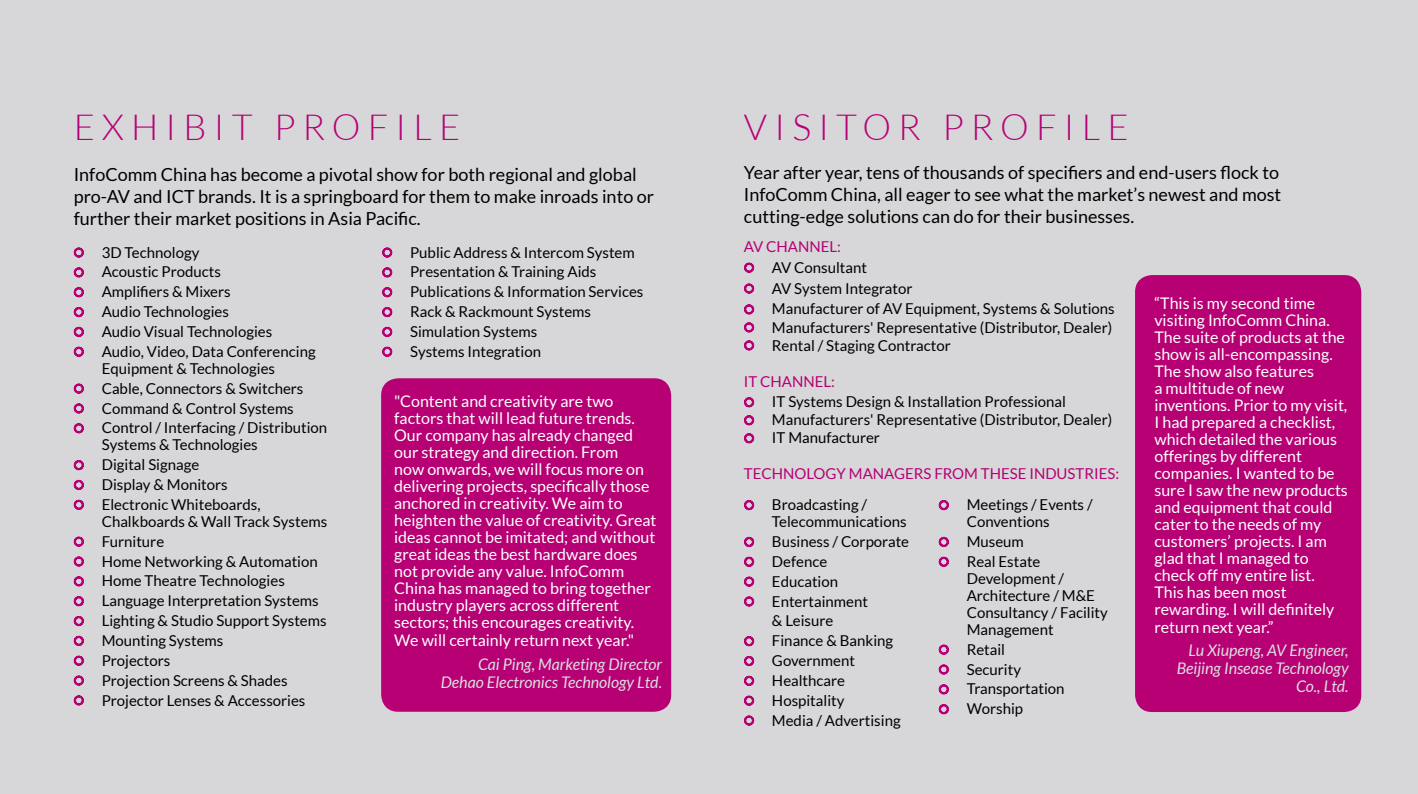
<style>
.page{position:relative;width:1418px;height:794px;background:#fff}
.page>*{position:absolute;margin:0;border:0;box-sizing:border-box;transform-origin:0 0}
.t1{font:300 36px "Lato";letter-spacing:.2em;color:#b60074}
.t2{font:18px/22px "Lato";color:#000}
.t3{font:16px/17px "Lato";color:#fff}
.t4{font:italic 16px/18px "Lato";color:#dedfe0;text-align:right}
.t5{font:15px/19.8px "Lato";color:#000}
.t6{font:15px "Lato";color:#b60074}
</style>
<div class="page">
<div style="left:0;top:0;width:1417px;height:794px;background:#d7d7d9"></div>
<div style="left:381px;top:378px;width:290px;height:333px;background:#b60074;border-radius:17px"></div>
<div style="left:1135px;top:275px;width:226px;height:437px;background:#b60074;border-radius:17px"></div>
<svg style="left:73px;top:247px;width:11px;height:11px"></svg>
<svg style="left:73px;top:267px;width:11px;height:11px"></svg>
<svg style="left:73px;top:287px;width:11px;height:11px"></svg>
<svg style="left:73px;top:307px;width:11px;height:11px"></svg>
<svg style="left:73px;top:326px;width:11px;height:11px"></svg>
<svg style="left:73px;top:346px;width:11px;height:11px"></svg>
<svg style="left:73px;top:383px;width:11px;height:11px"></svg>
<svg style="left:73px;top:403px;width:11px;height:11px"></svg>
<svg style="left:73px;top:423px;width:11px;height:11px"></svg>
<svg style="left:73px;top:460px;width:11px;height:11px"></svg>
<svg style="left:73px;top:479px;width:11px;height:12px"></svg>
<svg style="left:73px;top:499px;width:11px;height:11px"></svg>
<svg style="left:73px;top:536px;width:11px;height:11px"></svg>
<svg style="left:73px;top:556px;width:11px;height:11px"></svg>
<svg style="left:73px;top:576px;width:11px;height:11px"></svg>
<svg style="left:73px;top:596px;width:11px;height:11px"></svg>
<svg style="left:73px;top:616px;width:11px;height:11px"></svg>
<svg style="left:73px;top:635px;width:11px;height:11px"></svg>
<svg style="left:73px;top:655px;width:11px;height:11px"></svg>
<svg style="left:73px;top:675px;width:11px;height:11px"></svg>
<svg style="left:73px;top:695px;width:11px;height:11px"></svg>
<svg style="left:382px;top:247px;width:11px;height:11px"></svg>
<svg style="left:382px;top:267px;width:11px;height:11px"></svg>
<svg style="left:382px;top:287px;width:11px;height:11px"></svg>
<svg style="left:382px;top:307px;width:11px;height:11px"></svg>
<svg style="left:382px;top:326px;width:11px;height:11px"></svg>
<svg style="left:382px;top:346px;width:11px;height:11px"></svg>
<svg style="left:744px;top:262px;width:11px;height:11px"></svg>
<svg style="left:744px;top:283px;width:11px;height:11px"></svg>
<svg style="left:744px;top:304px;width:11px;height:11px"></svg>
<svg style="left:744px;top:322px;width:11px;height:11px"></svg>
<svg style="left:744px;top:340px;width:11px;height:11px"></svg>
<svg style="left:744px;top:397px;width:11px;height:11px"></svg>
<svg style="left:744px;top:415px;width:11px;height:11px"></svg>
<svg style="left:744px;top:433px;width:11px;height:11px"></svg>
<svg style="left:744px;top:500px;width:11px;height:11px"></svg>
<svg style="left:744px;top:536px;width:11px;height:11px"></svg>
<svg style="left:744px;top:556px;width:11px;height:11px"></svg>
<svg style="left:744px;top:576px;width:11px;height:11px"></svg>
<svg style="left:744px;top:596px;width:11px;height:11px"></svg>
<svg style="left:744px;top:636px;width:11px;height:11px"></svg>
<svg style="left:744px;top:655px;width:11px;height:12px"></svg>
<svg style="left:744px;top:675px;width:11px;height:11px"></svg>
<svg style="left:744px;top:695px;width:11px;height:11px"></svg>
<svg style="left:744px;top:715px;width:11px;height:11px"></svg>
<svg style="left:938px;top:500px;width:11px;height:11px"></svg>
<svg style="left:938px;top:536px;width:11px;height:11px"></svg>
<svg style="left:938px;top:556px;width:11px;height:11px"></svg>
<svg style="left:938px;top:644px;width:11px;height:11px"></svg>
<svg style="left:938px;top:664px;width:11px;height:11px"></svg>
<svg style="left:938px;top:684px;width:11px;height:11px"></svg>
<svg style="left:938px;top:704px;width:11px;height:11px"></svg>
<h1 class="t1" style="left:74px;top:107px;width:388px">E XHIBIT PROFILE</h1>
<p class="t2" style="left:74px;top:163px;width:582px">I nfoComm China has become a pivotal show for both regional and global pro-AV and I CT brands. I t is a springboard for them to make inroads into or further their market positions in Asia Pacific.</p>
<p class="t5" style="left:102px;top:242px;width:99px">3D Technology</p>
<p class="t5" style="left:84px;top:262px;width:138px">Acoustic Products</p>
<p class="t5" style="left:102px;top:282px;width:130px">Amplifiers &amp; Mixers</p>
<p class="t5" style="left:84px;top:302px;width:147px">Audio Technologies</p>
<p class="t5" style="left:84px;top:321px;width:190px">Audio Visual Technologies</p>
<p class="t5" style="left:84px;top:341px;width:233px">Audio, Video, Data Conferencing</p>
<p class="t5" style="left:74px;top:358px;width:19px">E</p>
<p class="t5" style="left:392px;top:242px;width:244px">Public Address &amp; I ntercom System</p>
<p class="t5" style="left:392px;top:262px;width:206px">Presentation &amp; Training Aids</p>
<p class="t5" style="left:392px;top:282px;width:252px">Publications &amp; I nformation Services</p>
<p class="t5" style="left:392px;top:302px;width:200px">Rack &amp; Rackmount Systems</p>
<p class="t5" style="left:410px;top:321px;width:129px">Simulation Systems</p>
<p class="t5" style="left:410px;top:341px;width:132px">Systems I ntegration</p>
<p class="t3" style="left:394px;top:392px;width:264px">"Content and creativity are two factors that will lead future trends.<br>Our company has already changed our strategy and direction. From<br>now onwards, we will focus more on delivering projects, specifically those anchored in creativity. We aim to heighten the value of creativity. Great ideas cannot be imitated; and without great ideas the best hardware does not provide any value. I nfoComm China has managed to bring together industry players across different sectors; this encourages creativity.<br>We will certainly return next year."</p>
<p class="t4" style="left:441px;top:655px;width:223px">Cai Ping, Marketing Director<br>Dehao Electronics Technology Ltd.</p>
<p class="t5" style="left:102px;top:358px;width:227px;text-indent:9px">quipment &amp; Technologies<br>Cable, Connectors &amp; Switchers<br>Command &amp; Control Systems<br>Control / I nterfacing / Distribution</p>
<p class="t5" style="left:102px;top:435px;width:157px">Systems &amp; Technologies</p>
<p class="t5" style="left:102px;top:455px;width:99px">Digital Signage</p>
<p class="t5" style="left:102px;top:474px;width:127px">Display &amp; Monitors</p>
<p class="t5" style="left:84px;top:494px;width:178px">E lectronic Whiteboards,</p>
<p class="t5" style="left:102px;top:511px;width:227px">Chalkboards &amp; Wall Track Systems</p>
<p class="t5" style="left:102px;top:531px;width:64px">Furniture</p>
<p class="t5" style="left:102px;top:551px;width:217px">Home Networking &amp; Automation</p>
<p class="t5" style="left:102px;top:571px;width:185px">Home Theatre Technologies</p>
<p class="t5" style="left:84px;top:591px;width:236px">Language I nterpretation Systems</p>
<p class="t5" style="left:84px;top:610px;width:244px">Lighting &amp; Studio Support Systems</p>
<p class="t5" style="left:102px;top:630px;width:123px">Mounting Systems</p>
<p class="t5" style="left:84px;top:650px;width:88px">P rojectors</p>
<p class="t5" style="left:84px;top:670px;width:205px">Projection Screens &amp; Shades</p>
<p class="t5" style="left:84px;top:690px;width:223px">P rojector Lenses &amp; Accessories</p>
<h1 class="t1" style="left:744px;top:107px;width:386px">VISITOR PROFILE</h1>
<p class="t2" style="left:744px;top:161px;width:539px;text-align:justify">Year after year, tens of thousands of specifiers and end-users flock to I nfoComm China, all eager to see what the market’s newest and most cutting-edge solutions can do for their businesses.</p>
<p class="t6" style="left:744px;top:238px;width:98px">AV Channel:</p>
<p class="t5" style="left:754px;top:257px;width:114px">AV Consultant</p>
<p class="t5" style="left:754px;top:278px;width:160px">AV System I ntegrator</p>
<p class="t5" style="left:772px;top:299px;width:344px">Manufacturer of AV Equipment, Systems &amp; Solutions</p>
<p class="t5" style="left:754px;top:318px;width:359px;line-height:18px;text-indent:18px">Manufacturers' Representative (Distributor, Dealer)<br>Rental / Staging Contractor</p>
<p class="t6" style="left:744px;top:373px;width:93px">IT Channel:</p>
<p class="t5" style="left:754px;top:392px;width:12px">IT</p>
<p class="t3" style="left:1154px;top:294px;width:195px">“This is my second time visiting I nfoComm China.<br>The suite of products at the show is all-encompassing.<br>The show also features<br>a multitude of new inventions. Prior to my visit,<br>I had prepared a checklist, which detailed the various offerings by different companies. I wanted to be sure I saw the new products and equipment that could cater to the needs of my customers’ projects. I am glad that I managed to check off my entire list.<br>This has been most rewarding. I will definitely return next year.”</p>
<p class="t4" style="left:1176px;top:642px;width:174px">Lu Xiupeng, AV Engineer,<br>Beijing Insease Technology<br>Co., Ltd.</p>
<p class="t5" style="left:772px;top:393px;width:342px;line-height:18px;text-indent:16px">Systems Design &amp; I nstallation Professional<br>Manufacturers' Representative (Distributor, Dealer)</p>
<p class="t5" style="left:754px;top:428px;width:12px">IT</p>
<p class="t5" style="left:788px;top:428px;width:93px">Manufacturer</p>
<p class="t6" style="left:744px;top:465px;width:377px">Tech nology Managers from th ese industries:</p>
<p class="t5" style="left:744px;top:496px;width:164px;line-height:17px;text-indent:28px">Broadcasting /<br>Telecommunications</p>
<p class="t5" style="left:754px;top:531px;width:156px">Business / Corporate</p>
<p class="t5" style="left:772px;top:551px;width:57px">Defence</p>
<p class="t5" style="left:754px;top:571px;width:85px">Education</p>
<p class="t5" style="left:754px;top:591px;width:115px">Entertainment</p>
<p class="t5" style="left:772px;top:611px;width:63px">&amp; Leisure</p>
<p class="t5" style="left:772px;top:631px;width:123px">Finance &amp; Banking</p>
<p class="t5" style="left:754px;top:650px;width:102px">Government</p>
<p class="t5" style="left:772px;top:670px;width:75px">Healthcare</p>
<p class="t5" style="left:772px;top:690px;width:74px">Hospitality</p>
<p class="t5" style="left:772px;top:710px;width:130px">Media / Advertising</p>
<p class="t5" style="left:966px;top:496px;width:127px;line-height:17px">Meetings / Events /<br>Conventions</p>
<p class="t5" style="left:948px;top:531px;width:93px;text-align:center">Museum<br>Real Estate</p>
<p class="t5" style="left:966px;top:568px;width:99px">Development /</p>
<p class="t5" style="left:938px;top:585px;width:21px">A</p>
<p class="t5" style="left:966px;top:587px;width:143px;line-height:17px;text-indent:10px">rchitecture / M&amp;E<br>Consultancy / Facility<br>Management</p>
<p class="t5" style="left:948px;top:639px;width:58px">Retail</p>
<p class="t5" style="left:966px;top:659px;width:56px">Security</p>
<p class="t5" style="left:948px;top:679px;width:117px">Transportation</p>
<p class="t5" style="left:966px;top:699px;width:58px">Worship</p>
</div>
